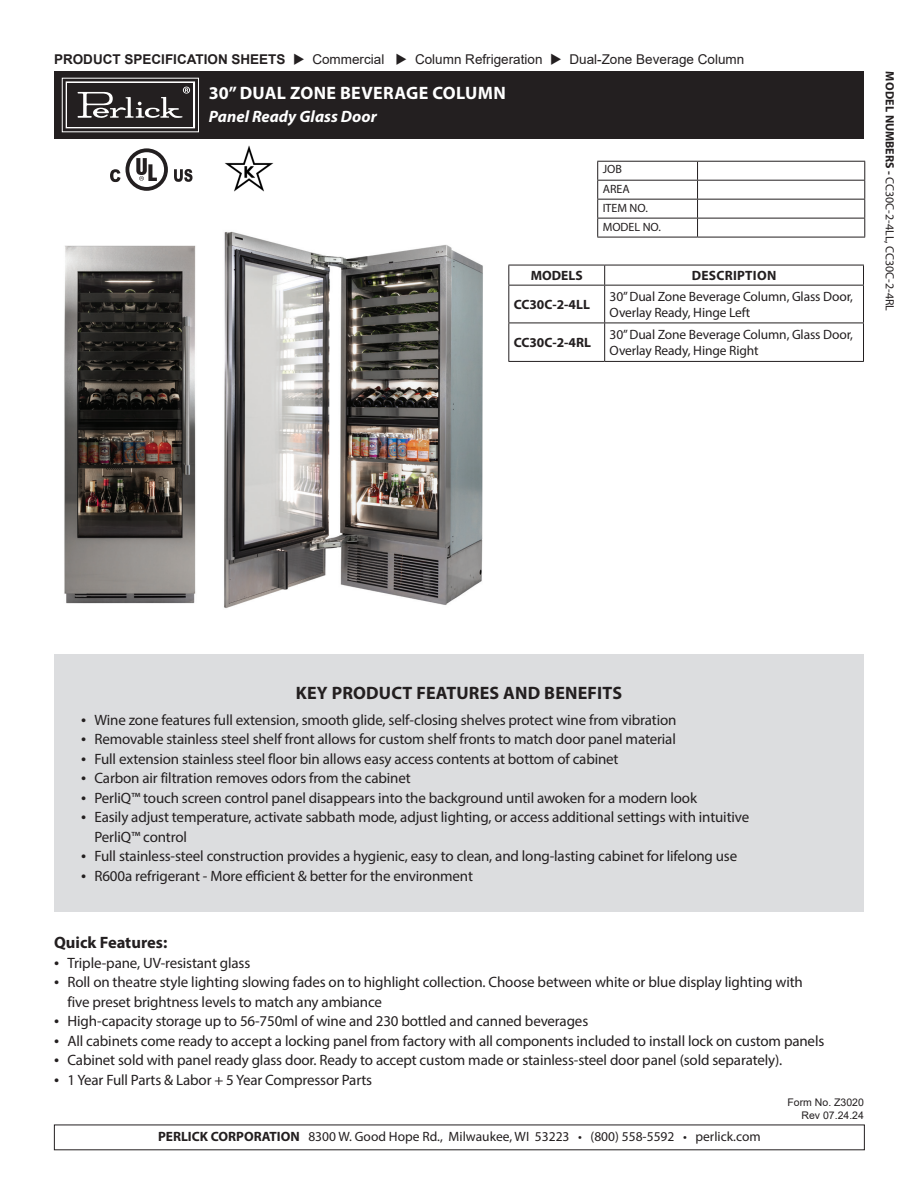
<style>
.page{position:relative;width:918px;height:1188px;background:#fff}
.page>*{position:absolute;margin:0;border:0;box-sizing:border-box;transform-origin:0 0}
.t1{font:700 18px "Myriad Pro";letter-spacing:.01em;color:#231f20}
.t2{font:700 18px "Myriad Pro";letter-spacing:.02em;color:#fff}
.t3{font:italic 700 16.5px "Myriad Pro";color:#fff}
.t4{font:700 16.5px "Myriad Pro";color:#231f20}
.t5{font:15px/19.5px "Myriad Pro";letter-spacing:-.01em;color:#231f20}
.t6{font:13.5px/16.2px "Myriad Pro";letter-spacing:-.01em;color:#231f20}
.t7{font:13.5px "Arial";color:#231f20}
.t8{font:700 13.5px "Myriad Pro";color:#231f20}
.t9{font:700 13.5px "Myriad Pro";letter-spacing:.02em;color:#231f20}
.t10{font:12px "Myriad Pro";color:#231f20}
.t11{font:10.5px/12.6px "Arial";color:#231f20;text-align:right}
.s1{font-weight:700}
.s2{font-size:18px}
</style>
<div class="page">
<hr style="left:597px;top:161px;width:101px;height:1px;background:#231f20">
<hr style="left:698px;top:161px;width:167px;height:1px;background:#231f20">
<hr style="left:597px;top:180px;width:101px;height:1px;background:#231f20">
<hr style="left:698px;top:180px;width:167px;height:1px;background:#231f20">
<hr style="left:597px;top:199px;width:101px;height:1px;background:#231f20">
<hr style="left:698px;top:199px;width:167px;height:1px;background:#231f20">
<hr style="left:597px;top:218px;width:101px;height:1px;background:#231f20">
<svg style="left:597px;top:162px;width:1px;height:75px"></svg>
<hr style="left:698px;top:218px;width:167px;height:1px;background:#231f20">
<svg style="left:697px;top:162px;width:1px;height:75px"></svg>
<svg style="left:864px;top:162px;width:1px;height:75px"></svg>
<hr style="left:597px;top:237px;width:101px;height:1px;background:#231f20">
<hr style="left:698px;top:237px;width:167px;height:1px;background:#231f20">
<div style="left:54px;top:71px;width:810px;height:68px;background:#231f20"></div>
<svg style="left:65px;top:81px;width:131px;height:48px"></svg>
<div style="left:54px;top:654px;width:810px;height:258px;background:#dcdddf"></div>
<hr style="left:508px;top:265px;width:97px;height:1px;background:#231f20">
<svg style="left:508px;top:265px;width:1px;height:20px"></svg>
<hr style="left:605px;top:265px;width:259px;height:1px;background:#231f20">
<svg style="left:604px;top:265px;width:1px;height:20px"></svg>
<svg style="left:863px;top:265px;width:1px;height:20px"></svg>
<hr style="left:508px;top:285px;width:97px;height:1px;background:#231f20">
<hr style="left:508px;top:286px;width:1px;height:37px;background:#231f20">
<hr style="left:605px;top:285px;width:259px;height:1px;background:#231f20">
<hr style="left:604px;top:286px;width:1px;height:37px;background:#231f20">
<hr style="left:863px;top:286px;width:1px;height:37px;background:#231f20">
<hr style="left:508px;top:323px;width:97px;height:1px;background:#231f20">
<hr style="left:508px;top:323px;width:1px;height:38px;background:#231f20">
<hr style="left:605px;top:323px;width:259px;height:1px;background:#231f20">
<hr style="left:604px;top:323px;width:1px;height:38px;background:#231f20">
<hr style="left:863px;top:323px;width:1px;height:38px;background:#231f20">
<hr style="left:508px;top:361px;width:97px;height:1px;background:#231f20">
<hr style="left:605px;top:361px;width:259px;height:1px;background:#231f20">
<img style="left:64px;top:245px;width:132px;height:359px">
<img style="left:224px;top:231px;width:259px;height:377px">
<svg style="left:110px;top:148px;width:58px;height:43px"></svg>
<svg style="left:174px;top:169px;width:19px;height:13px"></svg>
<img style="left:225px;top:145px;width:49px;height:47px">
<p class="t7" style="left:54px;top:50px;width:692px"><span class="s1">PRODUCT SPECIFICATION SHEETS</span> ◆ Commercial ◆ Column Refrigeration ◆ Dual-Zone Beverage Column</p>
<p class="t2" style="left:209px;top:81px;width:298px">30” DUAL ZONE BEVERAGE COLUMN</p>
<p class="t3" style="left:209px;top:105px;width:169px">Panel Ready Glass Door</p>
<p class="t10" style="left:603px;top:161px;width:21px">JOB</p>
<p class="t10" style="left:603px;top:182px;width:29px">AREA</p>
<p class="t10" style="left:603px;top:200px;width:47px">ITEM NO.</p>
<p class="t10" style="left:603px;top:219px;width:60px">MODEL NO.</p>
<p class="t8" style="left:531px;top:267px;width:53px">MODELS</p>
<p class="t9" style="left:692px;top:267px;width:86px">DESCRIPTION</p>
<p class="t8" style="left:514px;top:296px;width:78px">CC30C-2-4LL</p>
<p class="t6" style="left:610px;top:288px;width:245px">30” Dual Zone Beverage Column, Glass Door,<br>Overlay Ready, Hinge Left</p>
<p class="t8" style="left:514px;top:334px;width:79px">CC30C-2-4RL</p>
<p class="t6" style="left:610px;top:326px;width:245px">30” Dual Zone Beverage Column, Glass Door,<br>Overlay Ready, Hinge Right</p>
<p class="t10" style="left:897px;top:71px;width:241px;rotate:90deg"><span class="s1">MODEL NUMBERS -</span> CC30C-2-4LL, CC30C-2-4RL</p>
<p class="t1" style="left:296px;top:681px;width:328px">KEY PRODUCT FEATURES AND BENEFITS</p>
<p class="t5" style="left:81px;top:710px;width:597px"><span class="s2">•</span> Wine zone features full extension, smooth glide, self-closing shelves protect wine from vibration</p>
<p class="t5" style="left:81px;top:729px;width:596px"><span class="s2">•</span> Removable stainless steel shelf front allows for custom shelf fronts to match door panel material</p>
<p class="t5" style="left:81px;top:749px;width:539px"><span class="s2">•</span> Full extension stainless steel floor bin allows easy access contents at bottom of cabinet</p>
<p class="t5" style="left:81px;top:768px;width:331px"><span class="s2">•</span> Carbon air filtration removes odors from the cabinet</p>
<p class="t5" style="left:81px;top:788px;width:618px"><span class="s2">•</span> PerliQ™ touch screen control panel disappears into the background until awoken for a modern look</p>
<p class="t5" style="left:94px;top:807px;width:656px;text-indent:-14px"><span class="s2">•</span> Easily adjust temperature, activate sabbath mode, adjust lighting, or access additional settings with intuitive<br>PerliQ™ control</p>
<p class="t5" style="left:81px;top:846px;width:658px"><span class="s2">•</span> Full stainless-steel construction provides a hygienic, easy to clean, and long-lasting cabinet for lifelong use</p>
<p class="t5" style="left:81px;top:866px;width:393px"><span class="s2">•</span> R600a refrigerant - More efficient &amp; better for the environment</p>
<p class="t4" style="left:54px;top:932px;width:115px">Quick Features:</p>
<p class="t5" style="left:54px;top:953px;width:198px"><span class="s2">•</span> Triple-pane, UV-resistant glass</p>
<p class="t5" style="left:68px;top:972px;width:737px;text-indent:-14px"><span class="s2">•</span> Roll on theatre style lighting slowing fades on to highlight collection. Choose between white or blue display lighting with five preset brightness levels to match any ambiance</p>
<p class="t5" style="left:54px;top:1011px;width:536px"><span class="s2">•</span> High-capacity storage up to 56-750ml of wine and 230 bottled and canned beverages</p>
<p class="t5" style="left:54px;top:1031px;width:772px"><span class="s2">•</span> All cabinets come ready to accept a locking panel from factory with all components included to install lock on custom panels</p>
<p class="t5" style="left:54px;top:1050px;width:730px"><span class="s2">•</span> Cabinet sold with panel ready glass door. Ready to accept custom made or stainless-steel door panel (sold separately).</p>
<p class="t5" style="left:54px;top:1070px;width:320px"><span class="s2">•</span> 1 Year Full Parts &amp; Labor + 5 Year Compressor Parts</p>
<p class="t6" style="left:158px;top:1128px;width:604px"><span class="s1">PERLICK CORPORATION</span> 8300 W. Good Hope Rd., Milwaukee, WI 53223 • (800) 558-5592 • perlick.com</p>
<p class="t11" style="left:788px;top:1096px;width:78px">Form No. Z3020<br>Rev 07.24.24</p>
</div>
